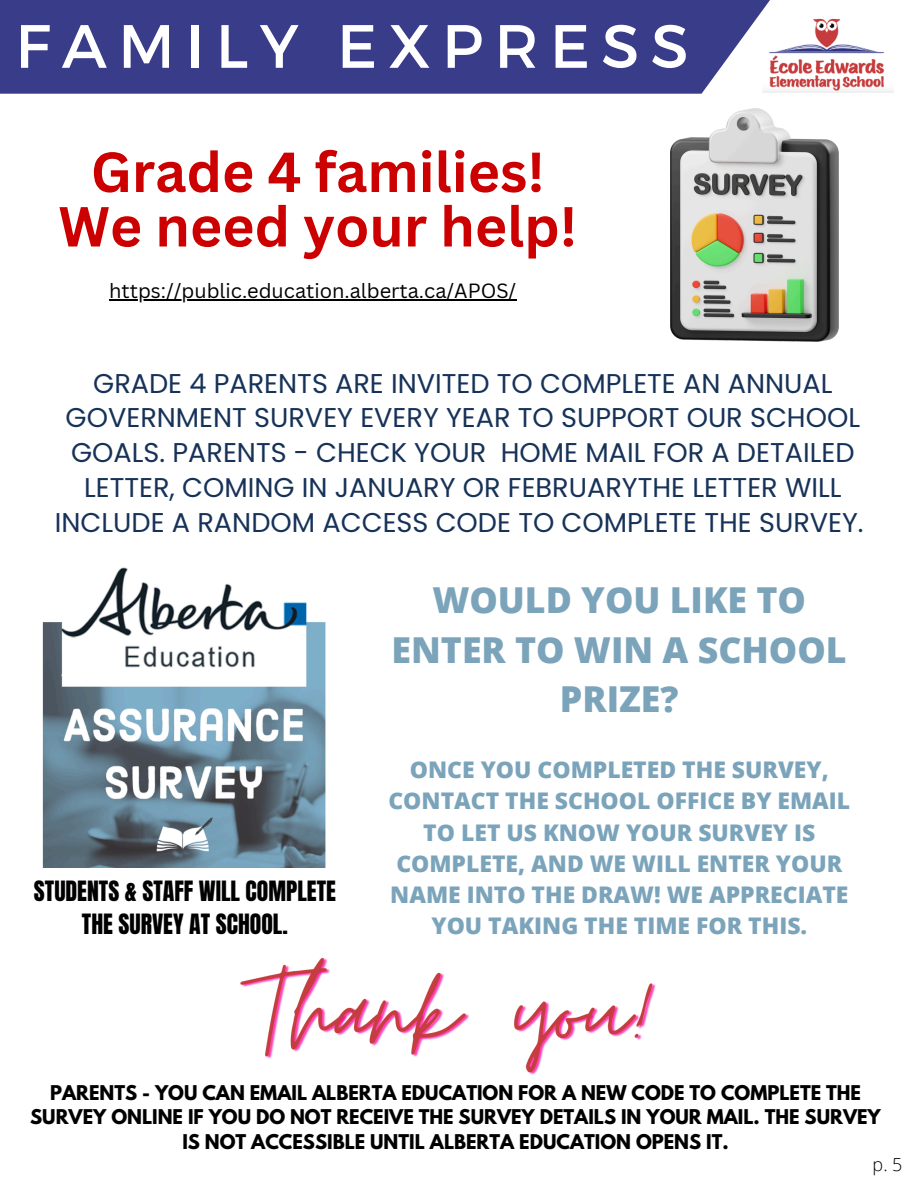
<style>
.page{position:relative;width:918px;height:1188px;background:#fff}
.page>*{position:absolute;margin:0;border:0;box-sizing:border-box;transform-origin:0 0}
.t1{font:61.05px "Montserrat";letter-spacing:.185em;color:#fff}
.t2{font:700 55.2px/54.4px "Canva Sans";color:#c00;text-align:center}
.t3{font:800 35.7px/49.3px "Open Sans";color:#7ba4bb;text-align:center}
.t4{font:27.15px/34.8px "Poppins";color:#163258;text-align:center}
.t5{font:23.85px/33px "Anton";color:#000;text-align:center}
.t6{font:800 22.95px/31.2px "Open Sans";color:#7ba4bb;text-align:center}
.t7{font:20.1px "Canva Sans";color:#000}
.t8{font:700 18px/24.9px "League Spartan";color:#000;text-align:center}
.t9{font:300 18px "Open Sans";color:#000}
</style>
<div class="page">
<img style="left:772px;top:18px;width:122px;height:75px">
<div style="left:0;top:0;width:772px;height:94px;background:#393c88"></div>
<img style="left:671px;top:109px;width:167px;height:233px">
<img style="left:42px;top:567px;width:284px;height:301px">
<hr style="left:109px;top:299px;width:407px;height:2px;background:#000">
<img style="left:240px;top:957px;width:416px;height:118px">
<h2 class="t1" style="left:15px;top:6px;width:675px">FAMILY EXPRESS</h2>
<p class="t2" style="left:58px;top:143px;width:520px">Grade 4 families!<br>We need your help!</p>
<h4 class="t7" style="left:109px;top:277px;width:409px">https://public.education.alberta.ca/APOS/</h4>
<h3 class="t4" style="left:55px;top:366px;width:810px">GRADE 4 PARENTS ARE INVITED TO COMPLETE AN ANNUAL GOVERNMENT SURVEY EVERY YEAR TO SUPPORT OUR SCHOOL GOALS. PARENTS - CHECK YOUR HOME MAIL FOR A DETAILED LETTER, COMING IN JANUARY OR FEBRUARYTHE LETTER WILL INCLUDE A RANDOM ACCESS CODE TO COMPLETE THE SURVEY.</h3>
<h5 class="t5" style="left:34px;top:875px;width:303px">STUDENTS &amp; STAFF WILL COMPLETE<br>THE SURVEY AT SCHOOL.</h5>
<p class="t3" style="left:392px;top:575px;width:457px">WOULD YOU LIKE TO<br>ENTER TO WIN A SCHOOL<br>PRIZE?</p>
<p class="t6" style="left:388px;top:753px;width:463px">ONCE YOU COMPLETED THE SURVEY,<br>CONTACT THE SCHOOL OFFICE BY EMAIL<br>TO LET US KNOW YOUR SURVEY IS<br>COMPLETE, AND WE WILL ENTER YOUR<br>NAME INTO THE DRAW! WE APPRECIATE<br>YOU TAKING THE TIME FOR THIS.</p>
<p class="t8" style="left:30px;top:1082px;width:852px">PARENTS - YOU CAN EMAIL ALBERTA EDUCATION FOR A NEW CODE TO COMPLETE THE<br>SURVEY ONLINE IF YOU DO NOT RECEIVE THE SURVEY DETAILS IN YOUR MAIL. THE SURVEY<br>IS NOT ACCESSIBLE UNTIL ALBERTA EDUCATION OPENS IT.</p>
<p class="t9" style="left:873px;top:1152px;width:31px">p. 5</p>
</div>
